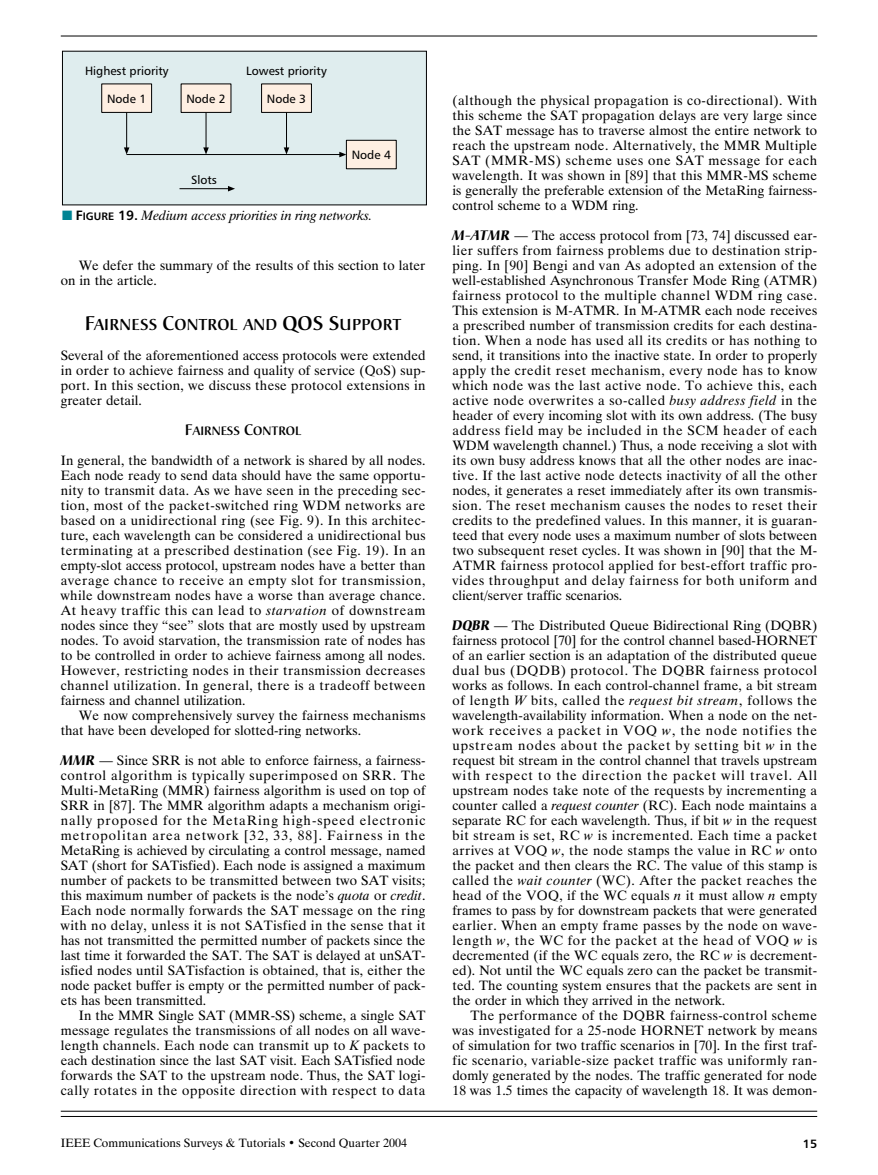
<style>
.page{position:relative;width:878px;height:1175px;background:#fff}
.page>*{position:absolute;margin:0;border:0;box-sizing:border-box;transform-origin:0 0}
.t1{font:500 15.6px "Christiana";letter-spacing:.01em;color:#000}
.t2{font:13.5px/15px "Dutch 801 BT";color:#000;text-align:justify}
.t3{font:13.5px/15px "Dutch 801 BT";letter-spacing:.02em;color:#000}
.t4{font:italic 13.5px "Dutch 801 BT";color:#000}
.t5{font:12px "Humanist 777 BT Roman B";color:#000}
.t6{font:12px "Dutch 801 BT";color:#000}
.t7{font:500 12px "Christiana";color:#000}
.t8{font:12px "Humanist 777 BT Bold B";color:#000}
.s1{color:#008494}
.s2{font-family:"Humanist 777 BT Bold B";font-style:normal}
.s3{font-family:"Humanist 777 BT Bold B";font-style:normal;font-size:10.8px}
.s4{font-size:19.5px}
.s5{font-size:15px}
.s6{font-style:italic}
.s7{font-family:"Christiana";font-weight:700;font-style:italic}
</style>
<div class="page">
<hr style="left:61px;top:36px;width:756px;height:1px;background:#000">
<hr style="left:61px;top:1116px;width:756px;height:1px;background:#000">
<hr style="left:61px;top:1110px;width:756px;height:1px;background:#000">
<div style="left:62px;top:51px;width:364px;height:154px;background:#dfedee"></div>
<hr style="left:126px;top:93px;width:1px;height:57px;background:#000">
<div style="left:101px;top:84px;width:51px;height:29px;background:#feefe2;border:1px solid #000"></div>
<svg style="left:124px;top:147px;width:5px;height:7px"></svg>
<hr style="left:206px;top:93px;width:1px;height:57px;background:#000">
<div style="left:181px;top:84px;width:50px;height:29px;background:#feefe2;border:1px solid #000"></div>
<svg style="left:203px;top:147px;width:6px;height:7px"></svg>
<hr style="left:286px;top:93px;width:1px;height:57px;background:#000">
<div style="left:261px;top:84px;width:51px;height:29px;background:#feefe2;border:1px solid #000"></div>
<div style="left:346px;top:140px;width:50px;height:29px;background:#feefe2;border:1px solid #000"></div>
<svg style="left:284px;top:147px;width:5px;height:7px"></svg>
<hr style="left:179px;top:188px;width:52px;height:1px;background:#000">
<svg style="left:228px;top:186px;width:7px;height:5px"></svg>
<hr style="left:126px;top:154px;width:216px;height:1px;background:#000">
<svg style="left:339px;top:152px;width:7px;height:5px"></svg>
<p class="t5" style="left:85px;top:67px;width:85px">Highest priority</p>
<p class="t5" style="left:107px;top:94px;width:41px">Node 1</p>
<p class="t5" style="left:186px;top:94px;width:41px">Node 2</p>
<p class="t5" style="left:246px;top:67px;width:82px">Lowest priority</p>
<p class="t5" style="left:267px;top:94px;width:41px">Node 3</p>
<p class="t5" style="left:191px;top:175px;width:27px">Slots</p>
<p class="t5" style="left:352px;top:150px;width:41px">Node 4</p>
<p class="t4" style="left:62px;top:210px;width:312px"><span class="s1">■</span> <span class="s2">F</span><span class="s3">IGURE</span> <span class="s2">19.</span> Medium access priorities in ring networks.</p>
<p class="t2" style="left:61px;top:259px;width:366px;text-indent:18px">We defer the summary of the results of this section to later on in the article.</p>
<p class="t1" style="left:85px;top:318px;width:318px"><span class="s4">F</span>AIRNESS <span class="s4">C</span>ONTROL AND <span class="s4">QOS S</span>UPPORT</p>
<p class="t2" style="left:61px;top:349px;width:366px">Several of the aforementioned access protocols were extended in order to achieve fairness and quality of service (QoS) sup&shy;port. In this section, we discuss these protocol extensions in greater detail.</p>
<p class="t7" style="left:185px;top:426px;width:118px"><span class="s5">F</span>AIRNESS <span class="s5">C</span>ONTROL</p>
<p class="t2" style="left:61px;top:454px;width:366px">In general, the bandwidth of a network is shared by all nodes.<br>Each node ready to send data should have the same opportu&shy;nity to transmit data. As we have seen in the preceding sec&shy;tion, most of the packet-switched ring WDM networks are based on a unidirectional ring (see Fig. 9). In this architec&shy;ture, each wavelength can be considered a unidirectional bus terminating at a prescribed destination (see Fig. 19). In an empty-slot access protocol, upstream nodes have a better than average chance to receive an empty slot for transmission, while downstream nodes have a worse than average chance.<br>At heavy traffic this can lead to <span class="s6">starvation</span> of downstream nodes since they “see” slots that are mostly used by upstream nodes. To avoid starvation, the transmission rate of nodes has to be controlled in order to achieve fairness among all nodes.<br>However, restricting nodes in their transmission decreases channel utilization. In general, there is a tradeoff between fairness and channel utilization.</p>
<p class="t3" style="left:61px;top:709px;width:366px;text-indent:18px">We now comprehensively survey the fairness mechanisms that have been developed for slotted-ring networks.</p>
<p class="t2" style="left:61px;top:754px;width:366px"><span class="s7">MMR</span> — Since SRR is not able to enforce fairness, a fairness&shy;control algorithm is typically superimposed on SRR. The Multi-MetaRing (MMR) fairness algorithm is used on top of SRR in [87]. The MMR algorithm adapts a mechanism origi&shy;nally proposed for the MetaRing high-speed electronic metropolitan area network [32, 33, 88]. Fairness in the MetaRing is achieved by circulating a control message, named SAT (short for SATisfied). Each node is assigned a maximum number of packets to be transmitted between two SAT visits; this maximum number of packets is the node’s <span class="s6">quota</span> or <span class="s6">credit</span>.<br>Each node normally forwards the SAT message on the ring with no delay, unless it is not SATisfied in the sense that it has not transmitted the permitted number of packets since the last time it forwarded the SAT. The SAT is delayed at unSAT&shy;isfied nodes until SATisfaction is obtained, that is, either the node packet buffer is empty or the permitted number of pack&shy;ets has been transmitted.</p>
<p class="t2" style="left:61px;top:1009px;width:366px;text-indent:18px">In the MMR Single SAT (MMR-SS) scheme, a single SAT message regulates the transmissions of all nodes on all wave&shy;length channels. Each node can transmit up to <span class="s6">K</span> packets to each destination since the last SAT visit. Each SATisfied node forwards the SAT to the upstream node. Thus, the SAT logi&shy;cally rotates in the opposite direction with respect to data</p>
<p class="t2" style="left:452px;top:94px;width:366px">(although the physical propagation is co-directional). With this scheme the SAT propagation delays are very large since the SAT message has to traverse almost the entire network to reach the upstream node. Alternatively, the MMR Multiple SAT (MMR-MS) scheme uses one SAT message for each wavelength. It was shown in [89] that this MMR-MS scheme is generally the preferable extension of the MetaRing fairness&shy;control scheme to a WDM ring.</p>
<p class="t2" style="left:452px;top:229px;width:366px"><span class="s7">M-ATMR</span> — The access protocol from [73, 74] discussed ear&shy;lier suffers from fairness problems due to destination strip&shy;ping. In [90] Bengi and van As adopted an extension of the well-established Asynchronous Transfer Mode Ring (ATMR) fairness protocol to the multiple channel WDM ring case.<br>This extension is M-ATMR. In M-ATMR each node receives a prescribed number of transmission credits for each destina&shy;tion. When a node has used all its credits or has nothing to send, it transitions into the inactive state. In order to properly apply the credit reset mechanism, every node has to know which node was the last active node. To achieve this, each active node overwrites a so-called <span class="s6">busy address field</span> in the header of every incoming slot with its own address. (The busy address field may be included in the SCM header of each WDM wavelength channel.) Thus, a node receiving a slot with its own busy address knows that all the other nodes are inac&shy;tive. If the last active node detects inactivity of all the other nodes, it generates a reset immediately after its own transmis&shy;sion. The reset mechanism causes the nodes to reset their credits to the predefined values. In this manner, it is guaran&shy;teed that every node uses a maximum number of slots between two subsequent reset cycles. It was shown in [90] that the M-ATMR fairness protocol applied for best-effort traffic pro&shy;vides throughput and delay fairness for both uniform and client/server traffic scenarios.</p>
<p class="t2" style="left:452px;top:619px;width:366px"><span class="s7">DQBR</span> — The Distributed Queue Bidirectional Ring (DQBR) fairness protocol [70] for the control channel based-HORNET of an earlier section is an adaptation of the distributed queue dual bus (DQDB) protocol. The DQBR fairness protocol works as follows. In each control-channel frame, a bit stream of length <span class="s6">W</span> bits, called the <span class="s6">request bit stream</span>, follows the wavelength-availability information. When a node on the net&shy;work receives a packet in VOQ <span class="s6">w</span>, the node notifies the upstream nodes about the packet by setting bit <span class="s6">w</span> in the request bit stream in the control channel that travels upstream with respect to the direction the packet will travel. All upstream nodes take note of the requests by incrementing a counter called a <span class="s6">request counter</span> (RC). Each node maintains a separate RC for each wavelength. Thus, if bit <span class="s6">w</span> in the request bit stream is set, RC <span class="s6">w</span> is incremented. Each time a packet arrives at VOQ <span class="s6">w</span>, the node stamps the value in RC <span class="s6">w</span> onto the packet and then clears the RC. The value of this stamp is called the <span class="s6">wait counter</span> (WC). After the packet reaches the head of the VOQ, if the WC equals <span class="s6">n</span> it must allow <span class="s6">n</span> empty frames to pass by for downstream packets that were generated earlier. When an empty frame passes by the node on wave&shy;length <span class="s6">w</span>, the WC for the packet at the head of VOQ <span class="s6">w</span> is decremented (if the WC equals zero, the RC <span class="s6">w</span> is decrement&shy;ed). Not until the WC equals zero can the packet be transmit&shy;ted. The counting system ensures that the packets are sent in the order in which they arrived in the network.</p>
<p class="t2" style="left:452px;top:1009px;width:366px;text-indent:18px">The performance of the DQBR fairness-control scheme was investigated for a 25-node HORNET network by means of simulation for two traffic scenarios in [70]. In the first traf&shy;fic scenario, variable-size packet traffic was uniformly ran&shy;domly generated by the nodes. The traffic generated for node 18 was 1.5 times the capacity of wavelength 18. It was demon-</p>
<p class="t6" style="left:61px;top:1138px;width:348px">IEEE Communications Surveys &amp; Tutorials • Second Quarter 2004</p>
<p class="t8" style="left:803px;top:1139px;width:16px">15</p>
</div>
